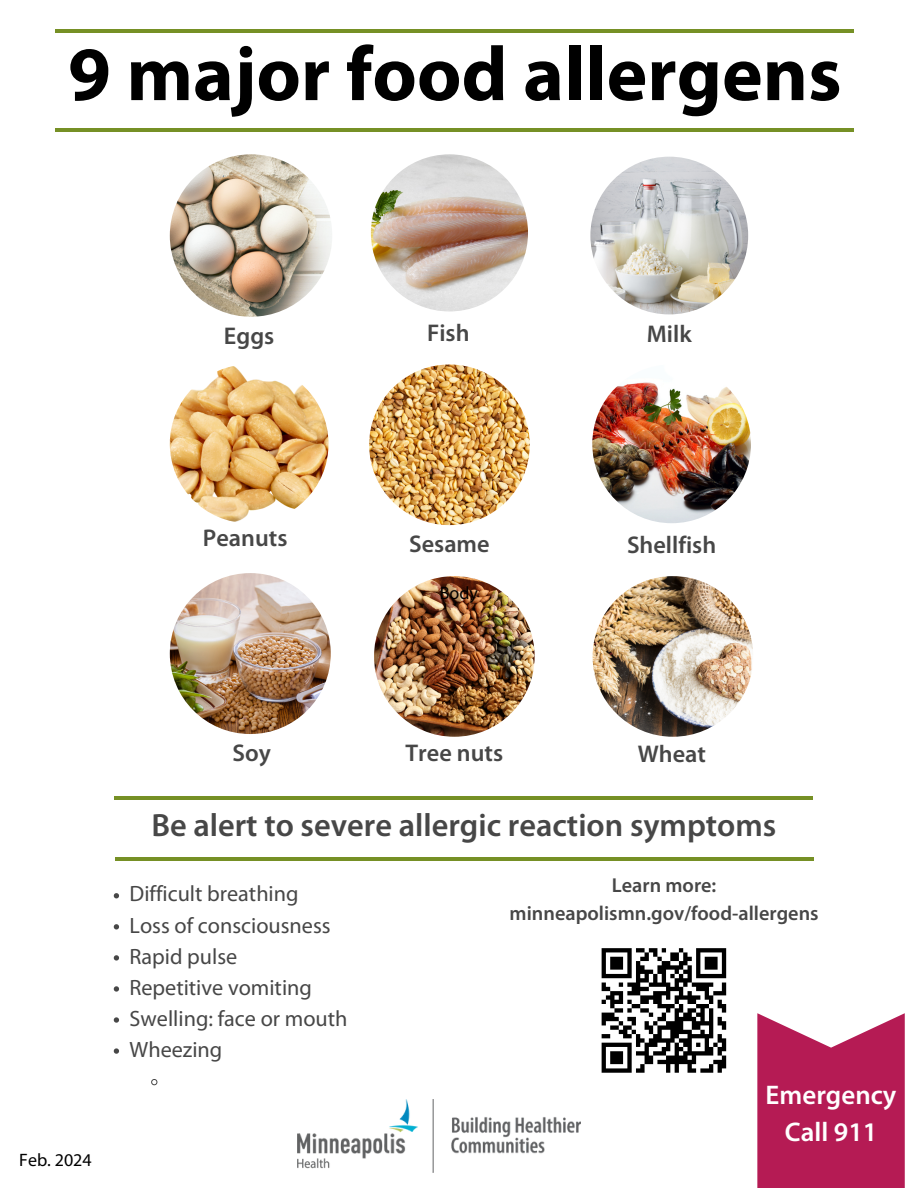
<style>
.page{position:relative;width:918px;height:1188px;background:#fff}
.page>*{position:absolute;margin:0;border:0;box-sizing:border-box;transform-origin:0 0}
.t1{font:700 77.25px "Myriad Pro";color:#000}
.t2{font:600 32.25px "Myriad Pro";color:#474747}
.t3{font:600 27px/37.2px "Myriad Pro";color:#fff;text-align:center}
.t4{font:600 24.3px "Myriad Pro";color:#474747}
.t5{font:22.2px "Myriad Pro";color:#474747}
.t6{font:600 20.25px/28px "Myriad Pro";color:#474747;text-align:center}
.t7{font:18px "Myriad Pro";color:#000}
</style>
<div class="page">
<img style="left:297px;top:1099px;width:284px;height:74px">
<img style="left:170px;top:573px;width:161px;height:161px;border-radius:50%">
<img style="left:374px;top:576px;width:161px;height:161px;border-radius:50%">
<img style="left:593px;top:576px;width:160px;height:161px;border-radius:50%">
<img style="left:170px;top:154px;width:162px;height:163px;border-radius:50%">
<img style="left:371px;top:154px;width:157px;height:157px;border-radius:50%">
<img style="left:590px;top:157px;width:158px;height:157px;border-radius:50%">
<img style="left:170px;top:364px;width:159px;height:159px;border-radius:50%">
<img style="left:369px;top:364px;width:161px;height:161px;border-radius:50%">
<img style="left:592px;top:364px;width:159px;height:159px;border-radius:50%">
<svg style="left:601px;top:948px;width:126px;height:125px"></svg>
<svg style="left:114px;top:893px;width:5px;height:5px"></svg>
<svg style="left:114px;top:924px;width:5px;height:5px"></svg>
<svg style="left:114px;top:955px;width:5px;height:6px"></svg>
<svg style="left:114px;top:986px;width:5px;height:6px"></svg>
<svg style="left:114px;top:1017px;width:5px;height:6px"></svg>
<svg style="left:114px;top:1048px;width:5px;height:6px"></svg>
<svg style="left:151px;top:1079px;width:7px;height:7px"></svg>
<hr style="left:115px;top:796px;width:698px;height:3px;background:#769025">
<hr style="left:115px;top:857px;width:698px;height:3px;background:#769025">
<hr style="left:56px;top:128px;width:798px;height:4px;background:#769025">
<hr style="left:56px;top:29px;width:798px;height:4px;background:#769025">
<div style="left:757px;top:1013px;width:148px;height:175px;background:#b51b54"></div>
<h5 class="t1" style="left:68px;top:42px;width:775px">9 major food allergens</h5>
<p class="t4" style="left:224px;top:326px;width:52px">Eggs</p>
<p class="t4" style="left:427px;top:323px;width:44px">Fish</p>
<p class="t4" style="left:647px;top:323px;width:46px">Milk</p>
<p class="t4" style="left:203px;top:528px;width:86px">Peanuts</p>
<p class="t4" style="left:409px;top:534px;width:82px">Sesame</p>
<p class="t4" style="left:627px;top:534px;width:91px">Shellfish</p>
<p class="t7" style="left:440px;top:585px;width:40px">Body</p>
<p class="t4" style="left:233px;top:743px;width:40px">Soy</p>
<p class="t4" style="left:406px;top:743px;width:99px">Tree nuts</p>
<p class="t4" style="left:638px;top:744px;width:70px">Wheat</p>
<p class="t2" style="left:151px;top:812px;width:626px">Be alert to severe allergic reaction symptoms</p>
<p class="t6" style="left:510px;top:873px;width:311px">Learn more: minneapolismn.gov/food-allergens</p>
<p class="t5" style="left:130px;top:885px;width:171px">Difficult breathing</p>
<p class="t5" style="left:130px;top:916px;width:203px">Loss of consciousness</p>
<p class="t5" style="left:130px;top:947px;width:109px">Rapid pulse</p>
<h3 class="t5" style="left:130px;top:978px;width:184px">Repetitive vomiting</h3>
<p class="t5" style="left:130px;top:1009px;width:219px">Swelling: face or mouth</p>
<p class="t5" style="left:130px;top:1040px;width:94px">Wheezing</p>
<p class="t7" style="left:19px;top:1152px;width:74px">Feb. 2024</p>
<p class="t3" style="left:766px;top:1079px;width:132px">Emergency<br>Call 911</p>
</div>
